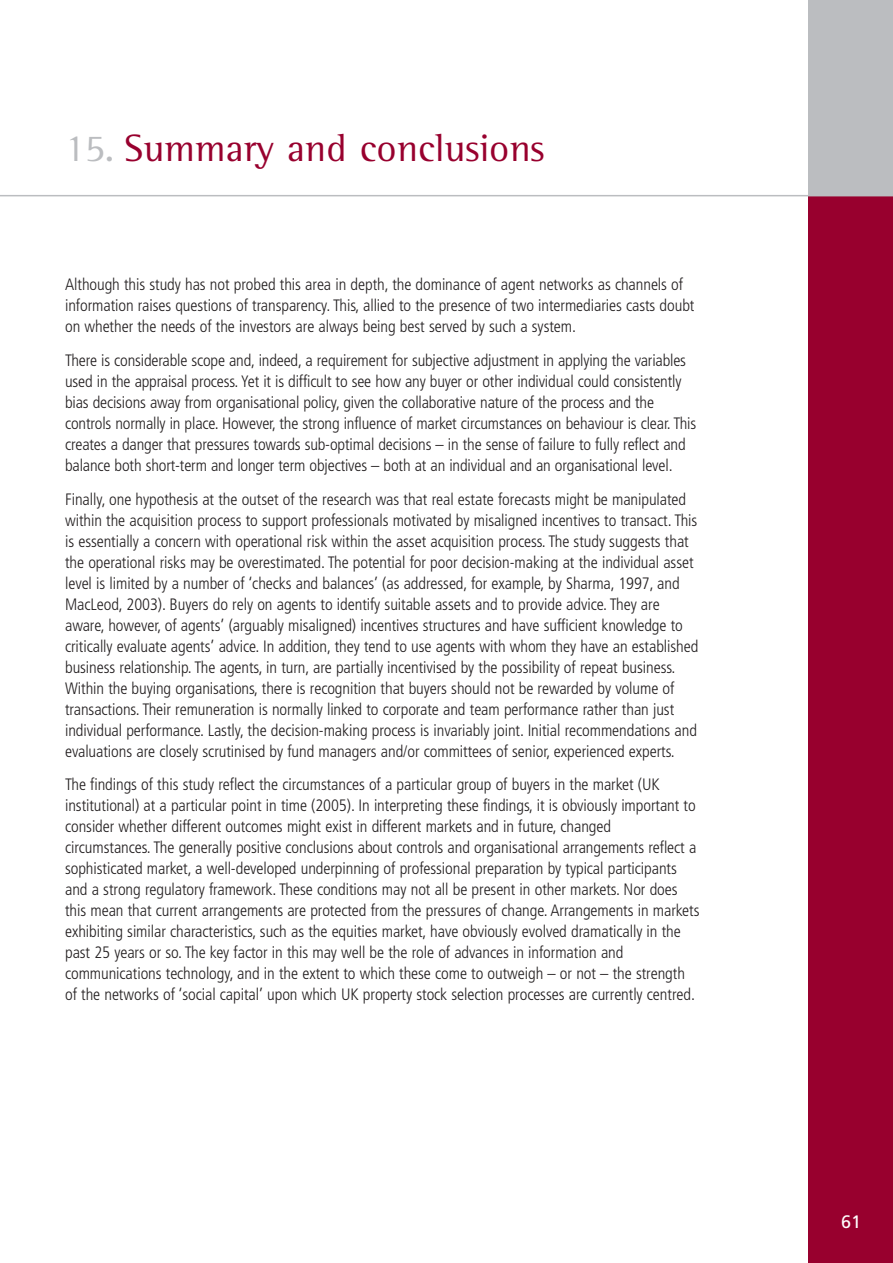
<style>
.page{position:relative;width:893px;height:1263px;background:#fff}
.page>*{position:absolute;margin:0;border:0;box-sizing:border-box;transform-origin:0 0}
.t1{font:39px "Rotis Semi Serif";letter-spacing:.005em;color:#98002e}
.t2{font:18px "Frutiger";color:#fff}
.t3{font:300 condensed 16.5px/21px "Frutiger";letter-spacing:-.005em;color:#231f20}
.s1{color:#bbbdc0}
</style>
<div class="page">
<div style="left:808px;top:0;width:84px;height:1263px;background:#bbbdc0"></div>
<div style="left:808px;top:196px;width:84px;height:1067px;background:#98002e"></div>
<hr style="left:0;top:195px;width:892px;height:1px;background:#bbbdc0">
<h1 class="t1" style="left:65px;top:134px;width:481px"><span class="s1">15.</span> Summary and conclusions</h1>
<p class="t3" style="left:65px;top:275px;width:631px">Although this study has not probed this area in depth, the dominance of agent networks as channels of information raises questions of transparency. This, allied to the presence of two intermediaries casts doubt on whether the needs of the investors are always being best served by such a system.</p>
<p class="t3" style="left:65px;top:351px;width:632px">There is considerable scope and, indeed, a requirement for subjective adjustment in applying the variables used in the appraisal process. Yet it is difficult to see how any buyer or other individual could consistently bias decisions away from organisational policy, given the collaborative nature of the process and the controls normally in place. However, the strong influence of market circumstances on behaviour is clear. This creates a danger that pressures towards sub-optimal decisions – in the sense of failure to fully reflect and balance both short-term and longer term objectives – both at an individual and an organisational level.</p>
<p class="t3" style="left:65px;top:490px;width:634px">Finally, one hypothesis at the outset of the research was that real estate forecasts might be manipulated within the acquisition process to support professionals motivated by misaligned incentives to transact. This is essentially a concern with operational risk within the asset acquisition process. The study suggests that the operational risks may be overestimated. The potential for poor decision-making at the individual asset level is limited by a number of ‘checks and balances’ (as addressed, for example, by Sharma, 1997, and MacLeod, 2003). Buyers do rely on agents to identify suitable assets and to provide advice. They are aware, however, of agents’ (arguably misaligned) incentives structures and have sufficient knowledge to critically evaluate agents’ advice. In addition, they tend to use agents with whom they have an established business relationship. The agents, in turn, are partially incentivised by the possibility of repeat business.<br>Within the buying organisations, there is recognition that buyers should not be rewarded by volume of transactions. Their remuneration is normally linked to corporate and team performance rather than just individual performance. Lastly, the decision-making process is invariably joint. Initial recommendations and evaluations are closely scrutinised by fund managers and/or committees of senior, experienced experts.</p>
<p class="t3" style="left:65px;top:775px;width:636px">The findings of this study reflect the circumstances of a particular group of buyers in the market (UK institutional) at a particular point in time (2005). In interpreting these findings, it is obviously important to consider whether different outcomes might exist in different markets and in future, changed circumstances. The generally positive conclusions about controls and organisational arrangements reflect a sophisticated market, a well-developed underpinning of professional preparation by typical participants and a strong regulatory framework. These conditions may not all be present in other markets. Nor does this mean that current arrangements are protected from the pressures of change. Arrangements in markets exhibiting similar characteristics, such as the equities market, have obviously evolved dramatically in the past 25 years or so. The key factor in this may well be the role of advances in information and communications technology, and in the extent to which these come to outweigh – or not – the strength of the networks of ‘social capital’ upon which UK property stock selection processes are currently centred.</p>
<p class="t2" style="left:841px;top:1215px;width:22px">61</p>
</div>
